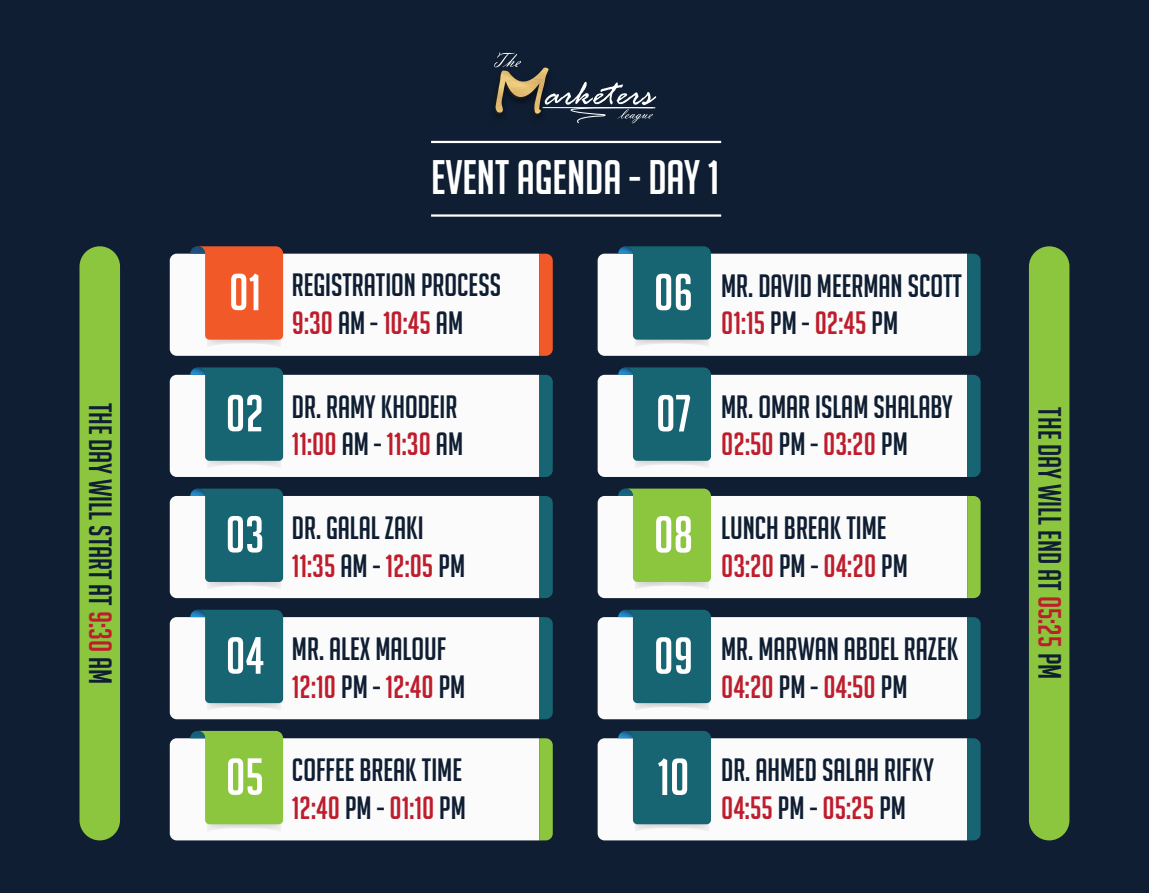
<style>
.page{position:relative;width:1149px;height:893px;background:#fff}
.page>*{position:absolute;margin:0;border:0;box-sizing:border-box;transform-origin:0 0}
.t1{font:50.85px "Big Noodle Titling";color:#fff}
.t2{font:47.25px "Big Noodle Titling";color:#fff}
.t3{font:31.5px/37.8px "Big Noodle Titling";color:#0f1e32}
.s1{color:#be1d2c}
</style>
<div class="page">
<div style="left:0;top:0;width:1148px;height:893px;background:#0f1e32"></div>
<svg style="left:170px;top:246px;width:382px;height:110px"></svg>
<svg style="left:170px;top:489px;width:382px;height:109px"></svg>
<svg style="left:170px;top:731px;width:382px;height:109px"></svg>
<svg style="left:170px;top:367px;width:382px;height:110px"></svg>
<svg style="left:170px;top:610px;width:382px;height:109px"></svg>
<svg style="left:597px;top:246px;width:383px;height:110px"></svg>
<svg style="left:597px;top:489px;width:383px;height:109px"></svg>
<svg style="left:597px;top:731px;width:383px;height:109px"></svg>
<svg style="left:597px;top:367px;width:383px;height:110px"></svg>
<svg style="left:597px;top:610px;width:383px;height:109px"></svg>
<svg style="left:494px;top:53px;width:162px;height:70px"></svg>
<img style="left:495px;top:68px;width:50px;height:45px">
<hr style="left:431px;top:141px;width:290px;height:2px;background:#fff">
<hr style="left:431px;top:214px;width:290px;height:3px;background:#fff">
<div style="left:79px;top:246px;width:41px;height:594px;background:#8bc63e;border-radius:20px"></div>
<div style="left:1028px;top:246px;width:41px;height:594px;background:#8bc63e;border-radius:20px"></div>
<h1 class="t1" style="left:229px;top:265px;width:34px">01</h1>
<h2 class="t2" style="left:431px;top:152px;width:289px">EVENT AGENDA - DAY 1</h2>
<p class="t3" style="left:292px;top:266px;width:210px">REGISTRATION PROCESS<br><span class="s1">9:30</span> AM - <span class="s1">10:45</span> AM</p>
<h1 class="t1" style="left:653px;top:265px;width:41px">06</h1>
<p class="t3" style="left:721px;top:266px;width:242px">MR. DAVID MEERMAN SCOTT<br><span class="s1">01:15</span> PM - <span class="s1">02:45</span> PM</p>
<h1 class="t1" style="left:225px;top:386px;width:40px">02</h1>
<h1 class="t1" style="left:655px;top:386px;width:37px">07</h1>
<p class="t3" style="left:292px;top:388px;width:173px">DR. RAMY KHODEIR<br><span class="s1">11:00</span> AM - <span class="s1">11:30</span> AM</p>
<p class="t3" style="left:721px;top:388px;width:233px">MR. OMAR ISLAM SHALABY<br><span class="s1">02:50</span> PM - <span class="s1">03:20</span> PM</p>
<p class="t3" style="left:119px;top:402px;width:283px;rotate:90deg">the day will start at <span class="s1">9:30</span> am</p>
<p class="t3" style="left:1068px;top:407px;width:273px;rotate:90deg">the day will END at <span class="s1">05:25</span> Pm</p>
<h1 class="t1" style="left:225px;top:507px;width:40px">03</h1>
<h1 class="t1" style="left:653px;top:507px;width:41px">08</h1>
<p class="t3" style="left:292px;top:509px;width:175px">DR. GALAL ZAKI<br><span class="s1">11:35</span> AM - <span class="s1">12:05</span> PM</p>
<p class="t3" style="left:721px;top:509px;width:188px">LUNCH BREAK TIME<br><span class="s1">03:20</span> PM - <span class="s1">04:20</span> PM</p>
<h1 class="t1" style="left:225px;top:628px;width:40px">04</h1>
<h1 class="t1" style="left:653px;top:628px;width:41px">09</h1>
<p class="t3" style="left:292px;top:630px;width:175px">MR. ALEX MALOUF<br><span class="s1">12:10</span> PM - <span class="s1">12:40</span> PM</p>
<p class="t3" style="left:721px;top:630px;width:239px">MR. MARWAN ABDEL RAZEK<br><span class="s1">04:20</span> PM - <span class="s1">04:50</span> PM</p>
<h1 class="t1" style="left:226px;top:749px;width:40px">05</h1>
<p class="t3" style="left:292px;top:751px;width:175px">COFFEE BREAK TIME<br><span class="s1">12:40</span> PM - <span class="s1">01:10</span> PM</p>
<h1 class="t1" style="left:657px;top:749px;width:34px">10</h1>
<p class="t3" style="left:721px;top:751px;width:214px">DR. AHMED SALAH RIFKY<br><span class="s1">04:55</span> PM - <span class="s1">05:25</span> PM</p>
</div>
